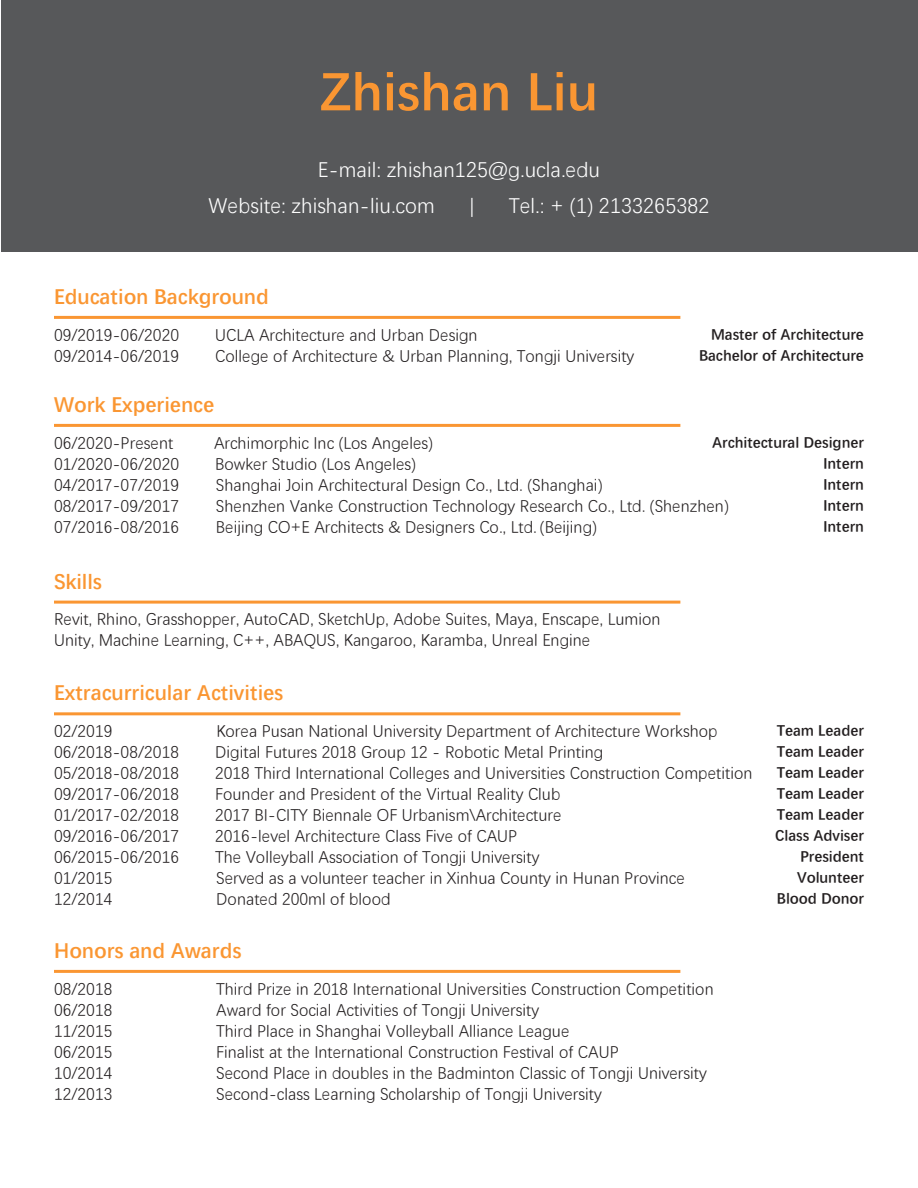
<style>
.page{position:relative;width:918px;height:1188px;background:#fff}
.page>*{position:absolute;margin:0;border:0;box-sizing:border-box;transform-origin:0 0}
.t1{font:700 54px "Deng Xian";color:#fa9632}
.t2{font:700 21px "Deng Xian";color:#fa9632}
.t3{font:21px "Deng Xian";color:#fff}
.t4{font:16.5px "Deng Xian";color:#231f20}
.t5{font:700 15px "Deng Xian";color:#231f20}
</style>
<div class="page">
<div style="left:1px;top:0;width:917px;height:252px;background:#57585a"></div>
<hr style="left:54px;top:316px;width:626px;height:3px;background:#fa9632">
<hr style="left:54px;top:424px;width:626px;height:3px;background:#fa9632">
<hr style="left:54px;top:601px;width:626px;height:3px;background:#fa9632">
<hr style="left:54px;top:712px;width:626px;height:3px;background:#fa9632">
<hr style="left:54px;top:970px;width:626px;height:3px;background:#fa9632">
<p class="t1" style="left:320px;top:55px;width:280px">Zhishan Liu</p>
<p class="t3" style="left:318px;top:156px;width:284px">E-mail: zhishan125@g.ucla.edu</p>
<p class="t3" style="left:208px;top:192px;width:228px">Website: zhishan-liu.com</p>
<p class="t3" style="left:469px;top:192px;width:6px">|</p>
<p class="t3" style="left:509px;top:192px;width:202px">Tel.: + (1) 2133265382</p>
<p class="t2" style="left:54px;top:282px;width:216px">Education Background</p>
<p class="t4" style="left:54px;top:324px;width:127px">09/2019-06/2020</p>
<p class="t4" style="left:215px;top:324px;width:264px">UCLA Architecture and Urban Design</p>
<p class="t4" style="left:54px;top:345px;width:127px">09/2014-06/2019</p>
<p class="t4" style="left:215px;top:345px;width:421px">College of Architecture &amp; Urban Planning, Tongji University</p>
<p class="t2" style="left:54px;top:390px;width:162px">Work Experience</p>
<p class="t5" style="left:711px;top:324px;width:154px">Master of Architecture</p>
<p class="t5" style="left:699px;top:345px;width:166px">Bachelor of Architecture</p>
<p class="t4" style="left:54px;top:432px;width:121px">06/2020-Present</p>
<p class="t4" style="left:214px;top:432px;width:221px">Archimorphic Inc (Los Angeles)</p>
<p class="t4" style="left:54px;top:453px;width:127px">01/2020-06/2020</p>
<p class="t4" style="left:215px;top:453px;width:202px">Bowker Studio (Los Angeles)</p>
<p class="t4" style="left:54px;top:474px;width:127px">04/2017-07/2019</p>
<p class="t4" style="left:216px;top:474px;width:388px">Shanghai Join Architectural Design Co., Ltd. (Shanghai)</p>
<p class="t4" style="left:54px;top:495px;width:127px">08/2017-09/2017</p>
<p class="t4" style="left:216px;top:495px;width:514px">Shenzhen Vanke Construction Technology Research Co., Ltd. (Shenzhen)</p>
<p class="t4" style="left:54px;top:516px;width:127px">07/2016-08/2016</p>
<p class="t4" style="left:216px;top:516px;width:382px">Beijing CO+E Architects &amp; Designers Co., Ltd. (Beijing)</p>
<p class="t5" style="left:712px;top:432px;width:153px">Architectural Designer</p>
<p class="t5" style="left:823px;top:453px;width:42px">Intern</p>
<p class="t5" style="left:823px;top:474px;width:42px">Intern</p>
<p class="t5" style="left:823px;top:495px;width:42px">Intern</p>
<p class="t5" style="left:823px;top:516px;width:42px">Intern</p>
<p class="t2" style="left:54px;top:567px;width:49px">Skills</p>
<p class="t4" style="left:54px;top:609px;width:608px">Revit, Rhino, Grasshopper, AutoCAD, SketchUp, Adobe Suites, Maya, Enscape, Lumion</p>
<p class="t4" style="left:54px;top:630px;width:538px">Unity, Machine Learning, C++, ABAQUS, Kangaroo, Karamba, Unreal Engine</p>
<p class="t2" style="left:54px;top:679px;width:231px">Extracurricular Activities</p>
<p class="t4" style="left:54px;top:720px;width:60px">02/2019</p>
<p class="t4" style="left:216px;top:720px;width:503px">Korea Pusan National University Department of Architecture Workshop</p>
<p class="t4" style="left:54px;top:741px;width:127px">06/2018-08/2018</p>
<p class="t4" style="left:215px;top:741px;width:390px">Digital Futures 2018 Group 12 - Robotic Metal Printing</p>
<p class="t4" style="left:54px;top:762px;width:127px">05/2018-08/2018</p>
<p class="t4" style="left:215px;top:762px;width:539px">2018 Third International Colleges and Universities Construction Competition</p>
<p class="t4" style="left:54px;top:783px;width:127px">09/2017-06/2018</p>
<p class="t4" style="left:215px;top:783px;width:347px">Founder and President of the Virtual Reality Club</p>
<p class="t4" style="left:54px;top:804px;width:127px">01/2017-02/2018</p>
<p class="t4" style="left:215px;top:804px;width:348px">2017 BI-CITY Biennale OF Urbanism\Architecture</p>
<p class="t4" style="left:54px;top:825px;width:127px">09/2016-06/2017</p>
<p class="t4" style="left:215px;top:825px;width:304px">2016-level Architecture Class Five of CAUP</p>
<p class="t4" style="left:54px;top:846px;width:127px">06/2015-06/2016</p>
<p class="t4" style="left:215px;top:846px;width:326px">The Volleyball Association of Tongji University</p>
<p class="t4" style="left:54px;top:867px;width:60px">01/2015</p>
<p class="t4" style="left:216px;top:867px;width:470px">Served as a volunteer teacher in Xinhua County in Hunan Province</p>
<p class="t4" style="left:54px;top:888px;width:60px">12/2014</p>
<p class="t4" style="left:216px;top:888px;width:176px">Donated 200ml of blood</p>
<p class="t2" style="left:54px;top:936px;width:189px">Honors and Awards</p>
<p class="t4" style="left:54px;top:978px;width:60px">08/2018</p>
<p class="t4" style="left:216px;top:978px;width:499px">Third Prize in 2018 International Universities Construction Competition</p>
<p class="t4" style="left:54px;top:999px;width:60px">06/2018</p>
<p class="t4" style="left:216px;top:999px;width:325px">Award for Social Activities of Tongji University</p>
<p class="t4" style="left:54px;top:1020px;width:60px">11/2015</p>
<p class="t4" style="left:216px;top:1020px;width:355px">Third Place in Shanghai Volleyball Alliance League</p>
<p class="t4" style="left:54px;top:1041px;width:60px">06/2015</p>
<p class="t4" style="left:216px;top:1041px;width:404px">Finalist at the International Construction Festival of CAUP</p>
<p class="t4" style="left:54px;top:1062px;width:60px">10/2014</p>
<p class="t4" style="left:216px;top:1062px;width:492px">Second Place in doubles in the Badminton Classic of Tongji University</p>
<p class="t4" style="left:54px;top:1083px;width:60px">12/2013</p>
<p class="t4" style="left:216px;top:1083px;width:387px">Second-class Learning Scholarship of Tongji University</p>
<p class="t5" style="left:777px;top:720px;width:89px">Team Leader</p>
<p class="t5" style="left:777px;top:741px;width:89px">Team Leader</p>
<p class="t5" style="left:777px;top:762px;width:89px">Team Leader</p>
<p class="t5" style="left:777px;top:783px;width:89px">Team Leader</p>
<p class="t5" style="left:777px;top:804px;width:89px">Team Leader</p>
<p class="t5" style="left:775px;top:825px;width:90px">Class Adviser</p>
<p class="t5" style="left:800px;top:846px;width:65px">President</p>
<p class="t5" style="left:797px;top:867px;width:68px">Volunteer</p>
<p class="t5" style="left:777px;top:888px;width:89px">Blood Donor</p>
</div>
